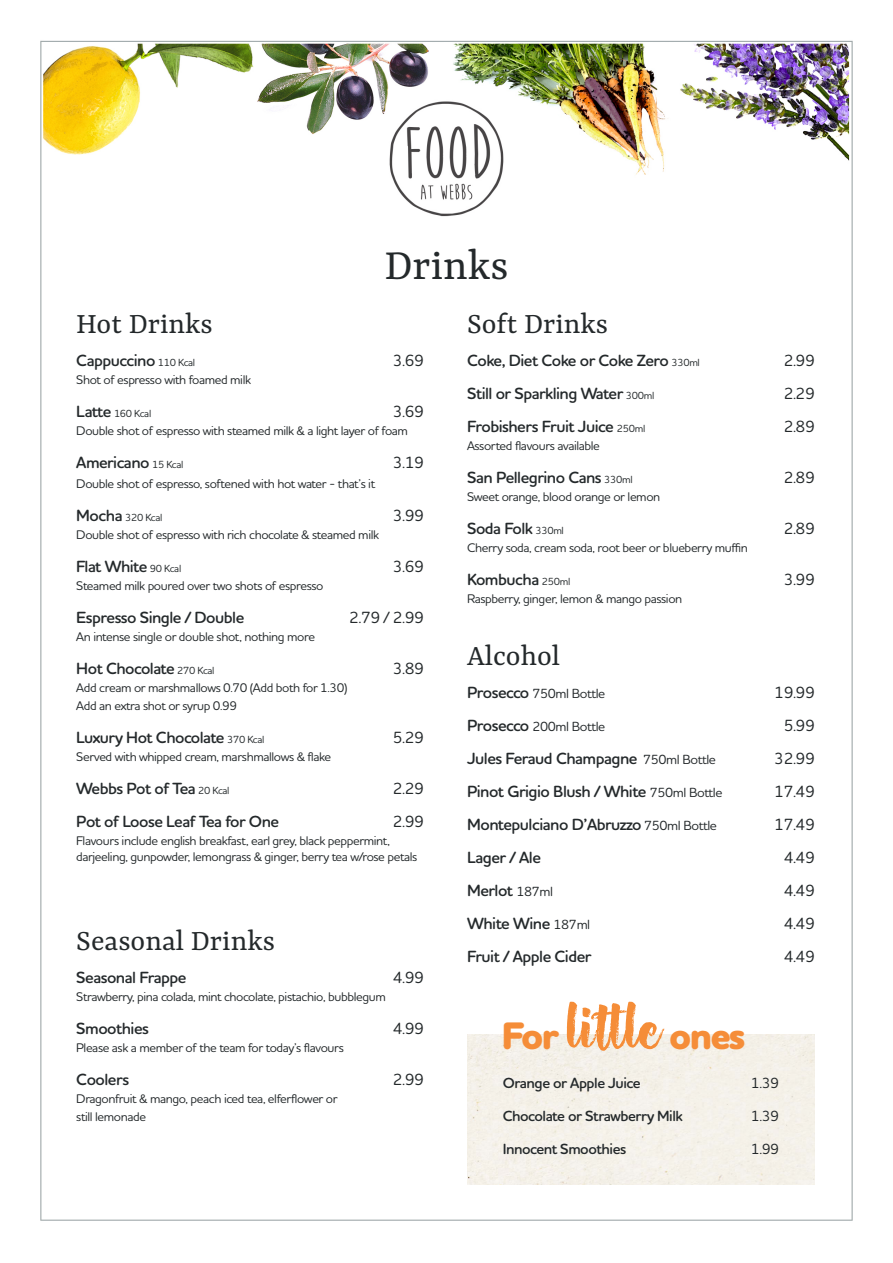
<style>
.page{position:relative;width:893px;height:1263px;background:#fff}
.page>*{position:absolute;margin:0;border:0;box-sizing:border-box;transform-origin:0 0}
.t1{font:46.5px "Yrsa";color:#24292b}
.t2{font:800 39px "Houschka Rounded";letter-spacing:-.05em;color:#f58d38}
.t3{font:31.5px "Yrsa";color:#24292b}
.t4{font:600 16.5px "Houschka Rounded";letter-spacing:-.03em;color:#24292b}
.t5{font:500 16.5px "Houschka Rounded";letter-spacing:-.03em;color:#24292b}
.t6{font:600 15px "Houschka Rounded";letter-spacing:-.03em;color:#24292b}
.t7{font:500 15px "Houschka Rounded";color:#24292b}
.t8{font:500 13.5px "Houschka Rounded";letter-spacing:-.03em;color:#24292b}
.t9{font:500 12.75px "Houschka Rounded";letter-spacing:-.03em;color:#24292b}
.t10{font:500 10.5px "Houschka Rounded";letter-spacing:-.03em;color:#24292b}
.s1{font-weight:500;font-size:10.5px}
.s2{font-weight:600;font-size:16.5px}
.s3{font-weight:500;font-size:13.5px}
.s4{font-family:"Hensa";font-weight:400;font-size:58.5px}
</style>
<div class="page">
<img style="left:40px;top:40px;width:813px;height:1181px">
<div style="left:467px;top:1034px;width:348px;height:150px;background:#f4f1e9"></div>
<p class="t1" style="left:384px;top:238px;width:126px">Drinks</p>
<p class="t3" style="left:76px;top:306px;width:138px">Hot Drinks</p>
<p class="t4" style="left:76px;top:350px;width:120px">Cappuccino <span class="s1">110 Kcal</span></p>
<p class="t5" style="left:393px;top:350px;width:33px">3.69</p>
<p class="t9" style="left:76px;top:372px;width:176px">Shot of espresso with foamed milk</p>
<p class="t10" style="left:76px;top:407px;width:76px"><span class="s2">Latte</span> 160 Kcal</p>
<p class="t5" style="left:393px;top:401px;width:33px">3.69</p>
<p class="t9" style="left:76px;top:423px;width:333px">Double shot of espresso with steamed milk &amp; a light layer of foam</p>
<p class="t4" style="left:76px;top:452px;width:109px">Americano <span class="s1">15 Kcal</span></p>
<p class="t5" style="left:393px;top:452px;width:33px">3.19</p>
<p class="t9" style="left:76px;top:475px;width:300px">Double shot of espresso, softened with hot water - that’s it</p>
<p class="t10" style="left:76px;top:511px;width:88px"><span class="s2">Mocha</span> 320 Kcal</p>
<p class="t5" style="left:393px;top:505px;width:33px">3.99</p>
<p class="t9" style="left:76px;top:526px;width:304px">Double shot of espresso with rich chocolate &amp; steamed milk</p>
<p class="t4" style="left:76px;top:556px;width:106px">Flat White <span class="s1">90 Kcal</span></p>
<p class="t5" style="left:393px;top:556px;width:33px">3.69</p>
<p class="t9" style="left:76px;top:577px;width:249px">Steamed milk poured over two shots of espresso</p>
<p class="t4" style="left:76px;top:607px;width:170px">Espresso Single / Double</p>
<p class="t5" style="left:349px;top:607px;width:77px">2.79 / 2.99</p>
<p class="t9" style="left:76px;top:628px;width:240px">An intense single or double shot, nothing more</p>
<p class="t4" style="left:76px;top:658px;width:140px">Hot Chocolate <span class="s1">270 Kcal</span></p>
<p class="t5" style="left:393px;top:658px;width:33px">3.89</p>
<p class="t9" style="left:76px;top:679px;width:273px">Add cream or marshmallows 0.70 (Add both for 1.30)</p>
<p class="t9" style="left:76px;top:697px;width:162px">Add an extra shot or syrup 0.99</p>
<p class="t4" style="left:76px;top:727px;width:190px">Luxury Hot Chocolate <span class="s1">370 Kcal</span></p>
<p class="t5" style="left:393px;top:727px;width:33px">5.29</p>
<p class="t9" style="left:76px;top:748px;width:256px">Served with whipped cream, marshmallows &amp; flake</p>
<p class="t4" style="left:76px;top:778px;width:155px">Webbs Pot of Tea <span class="s1">20 Kcal</span></p>
<p class="t5" style="left:393px;top:778px;width:33px">2.29</p>
<p class="t4" style="left:76px;top:811px;width:204px">Pot of Loose Leaf Tea for One</p>
<p class="t5" style="left:393px;top:811px;width:33px">2.99</p>
<p class="t9" style="left:76px;top:832px;width:315px">Flavours include english breakfast, earl grey, black peppermint,</p>
<p class="t9" style="left:76px;top:848px;width:343px">darjeeling, gunpowder, lemongrass &amp; ginger, berry tea w/rose petals</p>
<p class="t3" style="left:76px;top:922px;width:200px">Seasonal Drinks</p>
<p class="t4" style="left:76px;top:967px;width:112px">Seasonal Frappe</p>
<p class="t5" style="left:393px;top:966px;width:33px">4.99</p>
<p class="t9" style="left:76px;top:988px;width:311px">Strawberry, pina colada, mint chocolate, pistachio, bubblegum</p>
<p class="t4" style="left:76px;top:1018px;width:74px">Smoothies</p>
<p class="t5" style="left:393px;top:1017px;width:33px">4.99</p>
<p class="t9" style="left:76px;top:1039px;width:269px">Please ask a member of the team for today’s flavours</p>
<p class="t4" style="left:76px;top:1069px;width:54px">Coolers</p>
<p class="t5" style="left:393px;top:1068px;width:33px">2.99</p>
<p class="t9" style="left:76px;top:1090px;width:263px">Dragonfruit &amp; mango, peach iced tea, elferflower or</p>
<p class="t9" style="left:76px;top:1108px;width:71px">still lemonade</p>
<p class="t3" style="left:467px;top:306px;width:143px">Soft Drinks</p>
<p class="t4" style="left:467px;top:350px;width:234px">Coke, Diet Coke or Coke Zero <span class="s1">330ml</span></p>
<p class="t5" style="left:784px;top:350px;width:33px">2.99</p>
<p class="t4" style="left:467px;top:383px;width:189px">Still or Sparkling Water <span class="s1">300ml</span></p>
<p class="t5" style="left:784px;top:383px;width:33px">2.29</p>
<p class="t4" style="left:467px;top:416px;width:180px">Frobishers Fruit Juice <span class="s1">250ml</span></p>
<p class="t5" style="left:784px;top:416px;width:33px">2.89</p>
<p class="t9" style="left:467px;top:438px;width:134px">Assorted flavours available</p>
<p class="t4" style="left:467px;top:467px;width:167px">San Pellegrino Cans <span class="s1">330ml</span></p>
<p class="t5" style="left:784px;top:467px;width:33px">2.89</p>
<p class="t9" style="left:467px;top:489px;width:195px">Sweet orange, blood orange or lemon</p>
<p class="t4" style="left:467px;top:518px;width:98px">Soda Folk <span class="s1">330ml</span></p>
<p class="t5" style="left:784px;top:518px;width:33px">2.89</p>
<p class="t9" style="left:467px;top:540px;width:282px">Cherry soda, cream soda, root beer or blueberry muffin</p>
<p class="t4" style="left:467px;top:569px;width:105px">Kombucha <span class="s1">250ml</span></p>
<p class="t5" style="left:784px;top:569px;width:33px">3.99</p>
<p class="t9" style="left:467px;top:591px;width:217px">Raspberry, ginger, lemon &amp; mango passion</p>
<p class="t3" style="left:467px;top:637px;width:94px">Alcohol</p>
<p class="t8" style="left:467px;top:685px;width:140px"><span class="s2">Prosecco</span> 750ml Bottle</p>
<p class="t5" style="left:774px;top:682px;width:42px">19.99</p>
<p class="t8" style="left:467px;top:718px;width:140px"><span class="s2">Prosecco</span> 200ml Bottle</p>
<p class="t5" style="left:784px;top:715px;width:33px">5.99</p>
<p class="t4" style="left:467px;top:748px;width:250px">Jules Feraud Champagne <span class="s3">750ml Bottle</span></p>
<p class="t5" style="left:774px;top:748px;width:42px">32.99</p>
<p class="t4" style="left:467px;top:781px;width:257px">Pinot Grigio Blush / White <span class="s3">750ml Bottle</span></p>
<p class="t5" style="left:774px;top:781px;width:42px">17.49</p>
<p class="t4" style="left:467px;top:814px;width:251px">Montepulciano D’Abruzzo <span class="s3">750ml Bottle</span></p>
<p class="t5" style="left:774px;top:814px;width:42px">17.49</p>
<p class="t4" style="left:467px;top:847px;width:75px">Lager / Ale</p>
<p class="t5" style="left:784px;top:847px;width:33px">4.49</p>
<p class="t4" style="left:467px;top:880px;width:87px">Merlot <span class="s3">187ml</span></p>
<p class="t5" style="left:784px;top:880px;width:33px">4.49</p>
<p class="t4" style="left:467px;top:913px;width:125px">White Wine <span class="s3">187ml</span></p>
<p class="t5" style="left:784px;top:913px;width:33px">4.49</p>
<p class="t4" style="left:467px;top:946px;width:126px">Fruit / Apple Cider</p>
<p class="t5" style="left:784px;top:946px;width:33px">4.49</p>
<p class="t2" style="left:502px;top:1010px;width:245px">For <span class="s4">little</span> ones</p>
<p class="t6" style="left:503px;top:1073px;width:139px">Orange or Apple Juice</p>
<p class="t7" style="left:751px;top:1073px;width:30px">1.39</p>
<p class="t6" style="left:503px;top:1106px;width:182px">Chocolate or Strawberry Milk</p>
<p class="t7" style="left:751px;top:1106px;width:30px">1.39</p>
<p class="t6" style="left:503px;top:1139px;width:125px">Innocent Smoothies</p>
<p class="t7" style="left:751px;top:1139px;width:30px">1.99</p>
</div>
